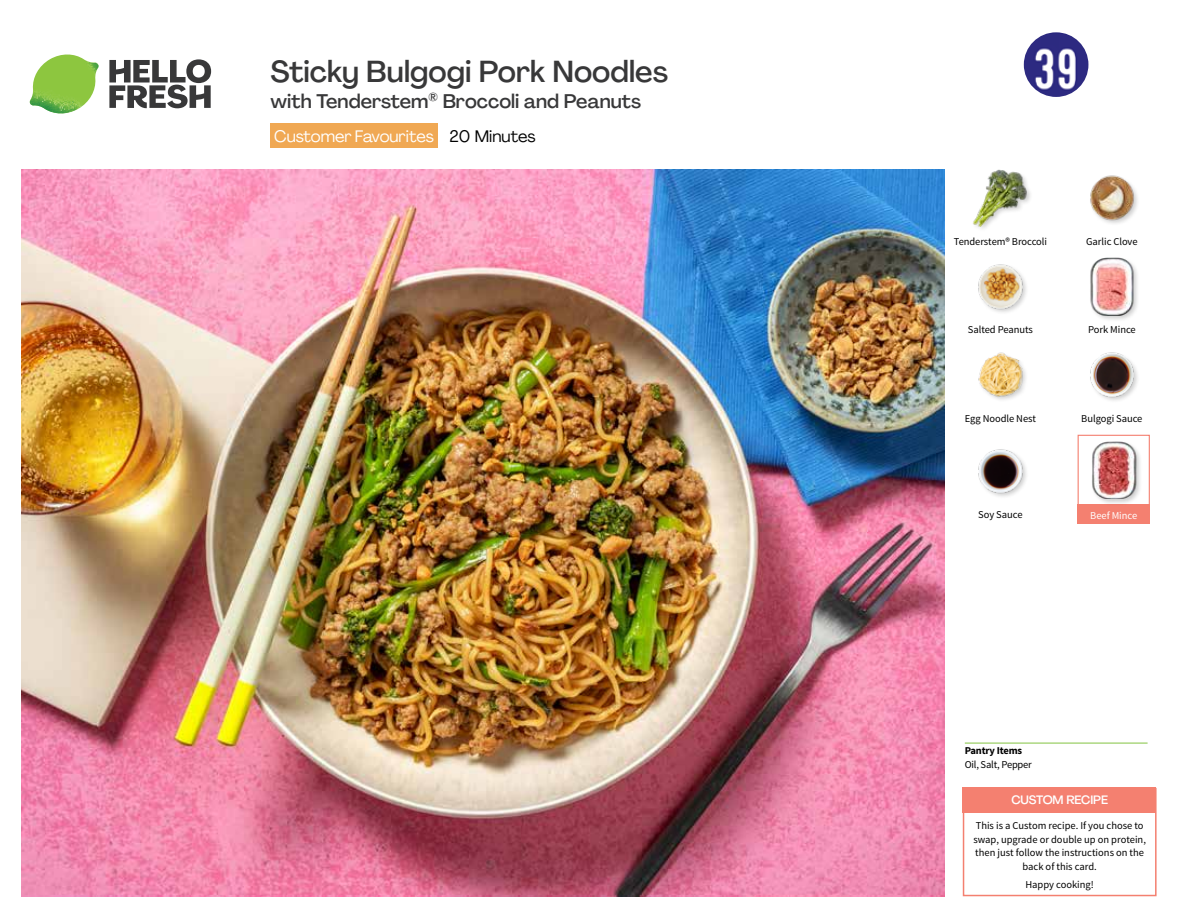
<style>
.page{position:relative;width:1188px;height:918px;background:#fff}
.page>*{position:absolute;margin:0;border:0;box-sizing:border-box;transform-origin:0 0}
.t1{font:500 30px "Agrandir";color:#383839}
.t2{font:500 19.5px "Agrandir";color:#383839}
.t3{font:16.5px "Agrandir";letter-spacing:-.005em;color:#fff}
.t4{font:500 12px "Agrandir";letter-spacing:-.01em;color:#fff}
.t5{font:10.5px/13.5px "Source Sans Pro";letter-spacing:-.005em;color:#000;text-align:center}
.t6{font:700 10.5px "Source Sans Pro";letter-spacing:-.02em;color:#000}
.t7{font:10.5px "Source Sans Pro";letter-spacing:-.005em;color:#fff}
.s1{color:#000}
</style>
<div class="page">
<svg style="left:109px;top:59px;width:102px;height:49px"></svg>
<img style="left:30px;top:55px;width:69px;height:59px">
<img style="left:21px;top:170px;width:924px;height:727px">
<div style="left:963px;top:788px;width:194px;height:108px;border:2px solid #f48070"></div>
<div style="left:963px;top:788px;width:193px;height:25px;background:#f48070"></div>
<hr style="left:965px;top:743px;width:183px;height:1px;background:#82c341">
<div style="left:271px;top:124px;width:167px;height:24px;background:#f0a853"></div>
<div style="left:1078px;top:435px;width:72px;height:72px;border:1px solid #f48070"></div>
<div style="left:1078px;top:504px;width:72px;height:20px;background:#f48070"></div>
<div style="left:1090px;top:440px;width:53px;height:66px;background:#000;opacity:.2"></div>
<img style="left:1090px;top:442px;width:52px;height:57px">
<img style="left:978px;top:352px;width:48px;height:48px">
<img style="left:978px;top:449px;width:49px;height:48px">
<img style="left:1090px;top:352px;width:48px;height:49px">
<img style="left:973px;top:169px;width:56px;height:57px">
<img style="left:978px;top:264px;width:48px;height:48px">
<div style="left:1089px;top:257px;width:51px;height:65px;background:#000;opacity:.2"></div>
<img style="left:1089px;top:258px;width:51px;height:57px">
<img style="left:1090px;top:175px;width:48px;height:49px">
<svg style="left:1023px;top:32px;width:66px;height:65px"></svg>
<h1 class="t1" style="left:271px;top:53px;width:399px">Sticky Bulgogi Pork Noodles</h1>
<h2 class="t2" style="left:271px;top:89px;width:372px">with Tenderstem<sup>®</sup> Broccoli and Peanuts</h2>
<h3 class="t3" style="left:274px;top:126px;width:263px">Customer Favourites <span class="s1">20 Minutes</span></h3>
<p class="t5" style="left:954px;top:234px;width:95px">Tenderstem® Broccoli</p>
<p class="t5" style="left:1086px;top:234px;width:53px">Garlic Clove</p>
<p class="t5" style="left:968px;top:323px;width:67px">Salted Peanuts</p>
<p class="t5" style="left:1088px;top:323px;width:49px">Pork Mince</p>
<p class="t5" style="left:965px;top:412px;width:73px">Egg Noodle Nest</p>
<p class="t5" style="left:1081px;top:412px;width:63px">Bulgogi Sauce</p>
<p class="t5" style="left:978px;top:508px;width:46px">Soy Sauce</p>
<p class="t7" style="left:1090px;top:509px;width:48px">Beef Mince</p>
<p class="t6" style="left:965px;top:743px;width:59px">Pantry Items</p>
<p class="t5" style="left:965px;top:758px;width:69px">Oil, Salt, Pepper</p>
<p class="t4" style="left:1011px;top:792px;width:98px">CUSTOM RECIPE</p>
<p class="t5" style="left:973px;top:819px;width:174px">This is a Custom recipe. If you chose to swap, upgrade or double up on protein, then just follow the instructions on the back of this card.</p>
<p class="t5" style="left:1025px;top:878px;width:70px">Happy cooking!</p>
</div>
